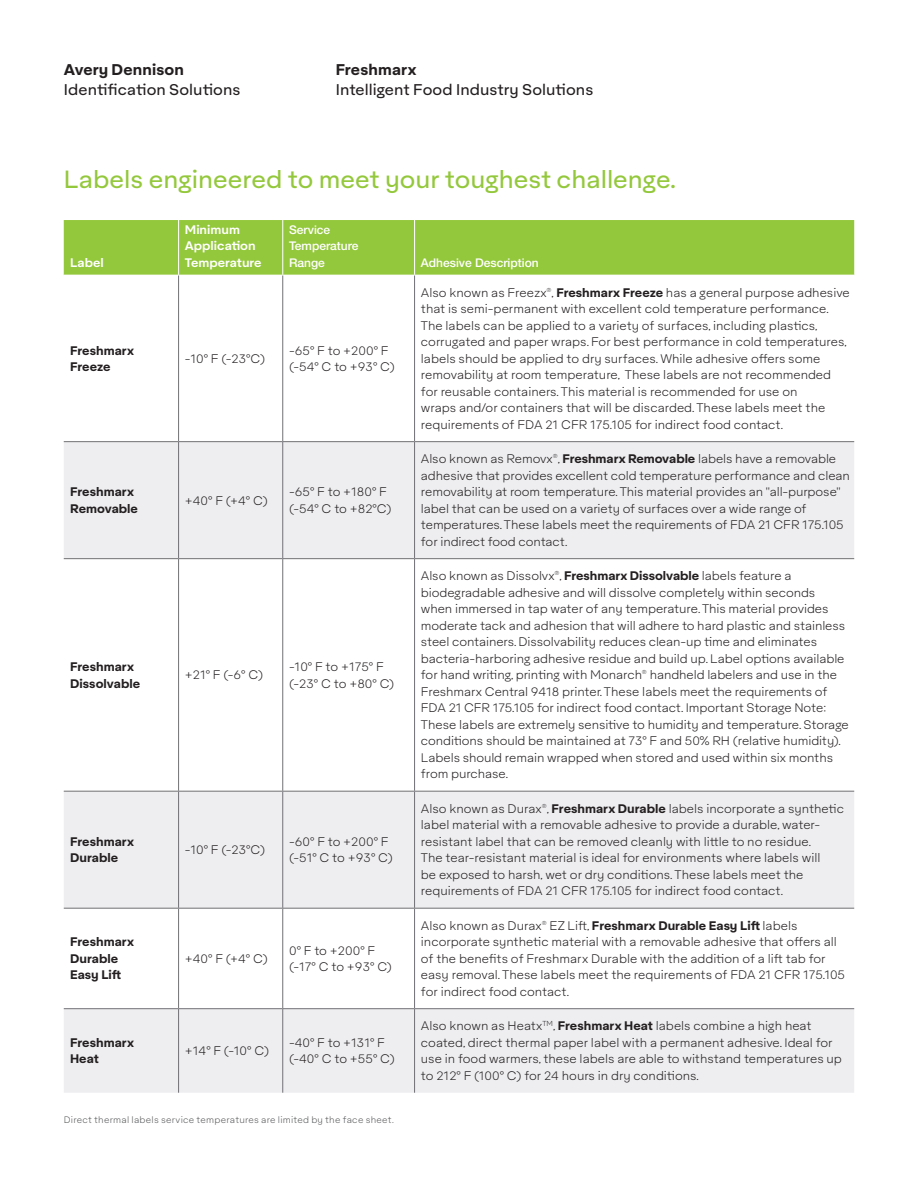
<style>
.page{position:relative;width:918px;height:1188px;background:#fff}
.page>*{position:absolute;margin:0;border:0;box-sizing:border-box;transform-origin:0 0}
.t1{font:24px "Aktifo A";color:#94c83c}
.t2{font:15px "Aktifo A";letter-spacing:.005em;color:#231f20}
.t3{font:700 15px "Aktifo A";letter-spacing:.01em;color:#231f20}
.t4{font:300 12px/16.5px "Aktifo A";letter-spacing:-.005em;color:#231f20}
.t5{font:700 12px/16.5px "Aktifo A";color:#231f20}
.t6{font:500 12px/16.5px "Helvetica Neue LT";color:#fff}
.t7{font:600 12px/16.5px "Aktifo A";color:#fff}
.t8{font:300 9px "Aktifo A";letter-spacing:.025em;color:#57585a}
.s1{font-weight:700}
</style>
<div class="page">
<div style="left:64px;top:220px;width:790px;height:55px;background:#94c83c"></div>
<svg style="left:64px;top:442px;width:790px;height:651px"></svg>
<hr style="left:178px;top:220px;width:1px;height:55px;background:#fff">
<hr style="left:282px;top:220px;width:1px;height:55px;background:#fff">
<hr style="left:414px;top:220px;width:1px;height:55px;background:#fff">
<hr style="left:178px;top:276px;width:1px;height:165px;background:#717074">
<hr style="left:282px;top:276px;width:1px;height:165px;background:#717074">
<hr style="left:414px;top:276px;width:1px;height:165px;background:#717074">
<hr style="left:178px;top:442px;width:1px;height:116px;background:#717074">
<hr style="left:282px;top:442px;width:1px;height:116px;background:#717074">
<hr style="left:414px;top:442px;width:1px;height:116px;background:#717074">
<hr style="left:178px;top:559px;width:1px;height:232px;background:#717074">
<hr style="left:282px;top:559px;width:1px;height:232px;background:#717074">
<hr style="left:414px;top:559px;width:1px;height:232px;background:#717074">
<hr style="left:178px;top:792px;width:1px;height:116px;background:#717074">
<hr style="left:282px;top:792px;width:1px;height:116px;background:#717074">
<hr style="left:414px;top:792px;width:1px;height:116px;background:#717074">
<hr style="left:178px;top:909px;width:1px;height:99px;background:#717074">
<hr style="left:282px;top:909px;width:1px;height:99px;background:#717074">
<hr style="left:414px;top:909px;width:1px;height:99px;background:#717074">
<hr style="left:178px;top:1009px;width:1px;height:84px;background:#717074">
<hr style="left:282px;top:1009px;width:1px;height:84px;background:#717074">
<hr style="left:414px;top:1009px;width:1px;height:84px;background:#717074">
<hr style="left:64px;top:441px;width:115px;height:1px;background:#717074">
<hr style="left:179px;top:441px;width:104px;height:1px;background:#717074">
<hr style="left:283px;top:441px;width:132px;height:1px;background:#717074">
<hr style="left:415px;top:441px;width:439px;height:1px;background:#717074">
<hr style="left:64px;top:558px;width:115px;height:1px;background:#717074">
<hr style="left:179px;top:558px;width:104px;height:1px;background:#717074">
<hr style="left:283px;top:558px;width:132px;height:1px;background:#717074">
<hr style="left:415px;top:558px;width:439px;height:1px;background:#717074">
<hr style="left:64px;top:791px;width:115px;height:1px;background:#717074">
<hr style="left:179px;top:791px;width:104px;height:1px;background:#717074">
<hr style="left:283px;top:791px;width:132px;height:1px;background:#717074">
<hr style="left:415px;top:791px;width:439px;height:1px;background:#717074">
<hr style="left:64px;top:908px;width:115px;height:1px;background:#717074">
<hr style="left:179px;top:908px;width:104px;height:1px;background:#717074">
<hr style="left:283px;top:908px;width:132px;height:1px;background:#717074">
<hr style="left:415px;top:908px;width:439px;height:1px;background:#717074">
<hr style="left:64px;top:1008px;width:115px;height:1px;background:#717074">
<hr style="left:179px;top:1008px;width:104px;height:1px;background:#717074">
<hr style="left:283px;top:1008px;width:132px;height:1px;background:#717074">
<hr style="left:415px;top:1008px;width:439px;height:1px;background:#717074">
<p class="t3" style="left:64px;top:59px;width:122px">Avery Dennison</p>
<p class="t2" style="left:64px;top:80px;width:178px">Identification Solutions</p>
<p class="t3" style="left:336px;top:59px;width:82px">Freshmarx</p>
<p class="t2" style="left:336px;top:80px;width:259px">Intelligent Food Industry Solutions</p>
<h1 class="t1" style="left:64px;top:164px;width:614px">Labels engineered to meet your toughest challenge.</h1>
<p class="t7" style="left:70px;top:254px;width:35px">Label</p>
<p class="t7" style="left:185px;top:221px;width:78px">Minimum<br>Application<br>Temperature</p>
<p class="t6" style="left:289px;top:221px;width:71px">Service<br>Temperature<br>Range</p>
<p class="t5" style="left:70px;top:342px;width:65px">Freshmarx<br>Freeze</p>
<p class="t4" style="left:185px;top:350px;width:82px">-10° F (-23°C)</p>
<p class="t4" style="left:289px;top:342px;width:107px">-65° F to +200° F (-54° C to +93° C)</p>
<p class="t5" style="left:70px;top:484px;width:69px">Freshmarx<br>Removable</p>
<p class="t4" style="left:185px;top:492px;width:84px">+40° F (+4° C)</p>
<p class="t4" style="left:289px;top:484px;width:104px">-65° F to +180° F (-54° C to +82°C)</p>
<p class="t5" style="left:70px;top:658px;width:72px">Freshmarx<br>Dissolvable</p>
<p class="t4" style="left:185px;top:667px;width:80px">+21° F (-6° C)</p>
<p class="t4" style="left:289px;top:659px;width:107px">-10° F to +175° F (-23° C to +80° C)</p>
<p class="t5" style="left:70px;top:833px;width:65px">Freshmarx<br>Durable</p>
<p class="t4" style="left:185px;top:842px;width:82px">-10° F (-23°C)</p>
<p class="t4" style="left:289px;top:833px;width:105px">-60° F to +200° F (-51° C to +93° C)</p>
<p class="t5" style="left:70px;top:934px;width:65px">Freshmarx<br>Durable<br>Easy Lift</p>
<p class="t4" style="left:185px;top:950px;width:84px">+40° F (+4° C)</p>
<p class="t4" style="left:289px;top:942px;width:104px">0° F to +200° F (-17° C to +93° C)</p>
<p class="t5" style="left:70px;top:1034px;width:65px">Freshmarx<br>Heat</p>
<p class="t4" style="left:185px;top:1043px;width:86px">+14° F (-10° C)</p>
<p class="t4" style="left:289px;top:1034px;width:107px">-40° F to +131° F (-40° C to +55° C)</p>
<p class="t8" style="left:64px;top:1114px;width:332px">Direct thermal labels service temperatures are limited by the face sheet.</p>
<p class="t6" style="left:421px;top:254px;width:119px">Adhesive Description</p>
<p class="t4" style="left:421px;top:284px;width:430px">Also known as Freezx<sup>®</sup>, <span class="s1">Freshmarx Freeze</span> has a general purpose adhesive that is semi-permanent with excellent cold temperature performance.<br>The labels can be applied to a variety of surfaces, including plastics, corrugated and paper wraps. For best performance in cold temperatures, labels should be applied to dry surfaces. While adhesive offers some removability at room temperature, These labels are not recommended for reusable containers. This material is recommended for use on<br>wraps and/or containers that will be discarded. These labels meet the requirements of FDA 21 CFR 175.105 for indirect food contact.</p>
<p class="t4" style="left:421px;top:451px;width:431px">Also known as Removx<sup>®</sup>, <span class="s1">Freshmarx Removable</span> labels have a removable adhesive that provides excellent cold temperature performance and clean removability at room temperature. This material provides an "all-purpose" label that can be used on a variety of surfaces over a wide range of temperatures. These labels meet the requirements of FDA 21 CFR 175.105 for indirect food contact.</p>
<p class="t4" style="left:421px;top:568px;width:429px">Also known as Dissolvx<sup>®</sup>, <span class="s1">Freshmarx Dissolvable</span> labels feature a biodegradable adhesive and will dissolve completely within seconds when immersed in tap water of any temperature. This material provides moderate tack and adhesion that will adhere to hard plastic and stainless steel containers. Dissolvability reduces clean-up time and eliminates bacteria-harboring adhesive residue and build up. Label options available for hand writing, printing with Monarch<sup>®</sup> handheld labelers and use in the Freshmarx Central 9418 printer. These labels meet the requirements of FDA 21 CFR 175.105 for indirect food contact. Important Storage Note:<br>These labels are extremely sensitive to humidity and temperature. Storage conditions should be maintained at 73° F and 50% RH (relative humidity).<br>Labels should remain wrapped when stored and used within six months from purchase.</p>
<p class="t4" style="left:421px;top:800px;width:425px">Also known as Durax<sup>®</sup>, <span class="s1">Freshmarx Durable</span> labels incorporate a synthetic label material with a removable adhesive to provide a durable, water&shy;resistant label that can be removed cleanly with little to no residue.<br>The tear-resistant material is ideal for environments where labels will<br>be exposed to harsh, wet or dry conditions. These labels meet the requirements of FDA 21 CFR 175.105 for indirect food contact.</p>
<p class="t4" style="left:421px;top:917px;width:426px">Also known as Durax<sup>®</sup> EZ Lift, <span class="s1">Freshmarx Durable Easy Lift</span> labels incorporate synthetic material with a removable adhesive that offers all of the benefits of Freshmarx Durable with the addition of a lift tab for easy removal. These labels meet the requirements of FDA 21 CFR 175.105 for indirect food contact.</p>
<p class="t4" style="left:421px;top:1018px;width:423px">Also known as Heatx<sup>TM</sup>, <span class="s1">Freshmarx Heat</span> labels combine a high heat coated, direct thermal paper label with a permanent adhesive. Ideal for use in food warmers, these labels are able to withstand temperatures up to 212° F (100° C) for 24 hours in dry conditions.</p>
</div>
